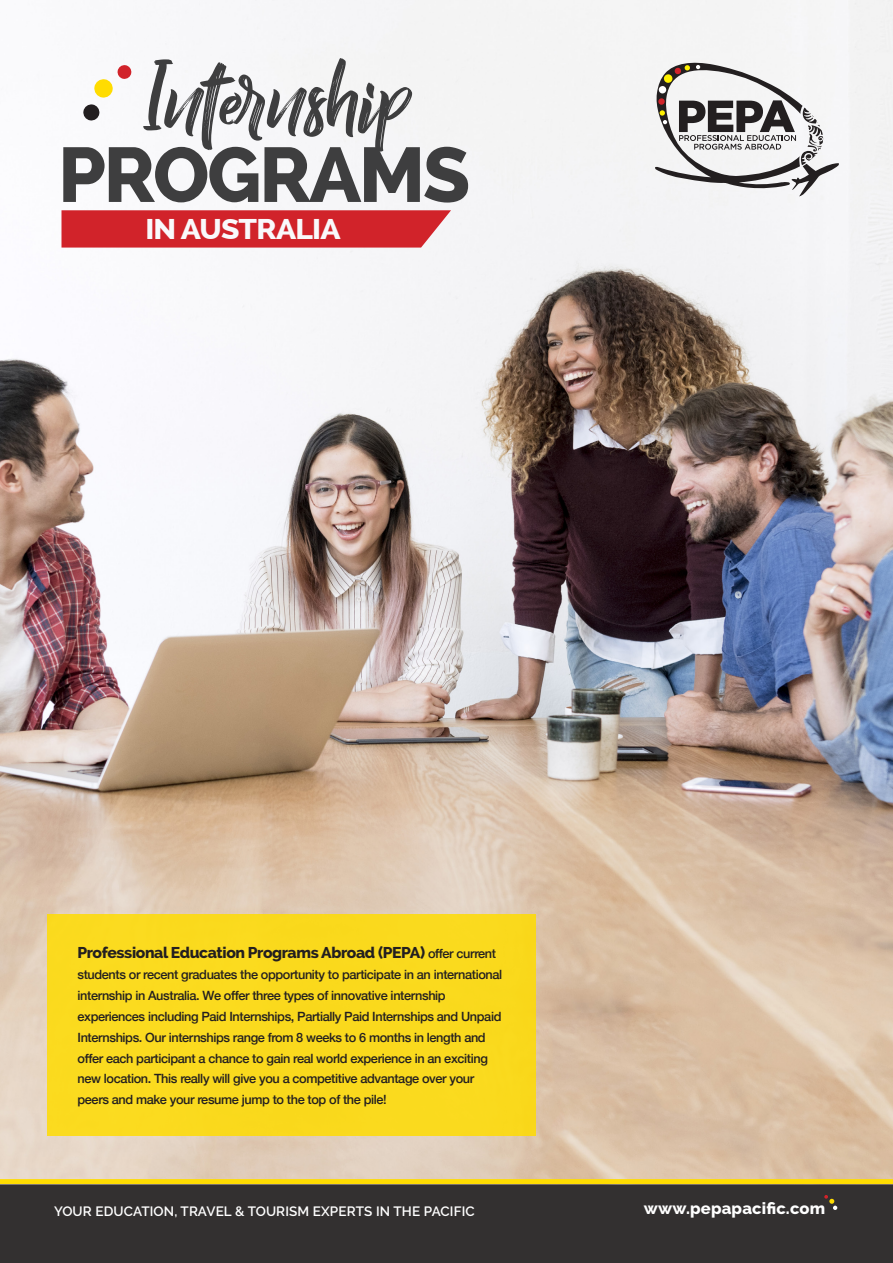
<style>
.page{position:relative;width:893px;height:1263px;background:#fff}
.page>*{position:absolute;margin:0;border:0;box-sizing:border-box;transform-origin:0 0}
.t1{font:100.2px "Billy Ohio";color:#3e3e3f}
.t2{font:800 77.1px "Raleway";letter-spacing:-.03em;color:#3e3e3f}
.t3{font:800 30.9px "Raleway";letter-spacing:-.03em;color:#231f20}
.t4{font:800 28.5px "Raleway";letter-spacing:-.025em;color:#f9f9fb;scale:1.05 1}
.t5{font:800 16.5px "Raleway";letter-spacing:.01em;color:#fff}
.t6{font:800 15.75px "Raleway";letter-spacing:-.025em;color:#231f20}
.t7{font:600 13.5px "Raleway";letter-spacing:.01em;color:#fff}
.t8{font:500 12.75px/20.9px "Helvetica Neue";letter-spacing:-.03em;color:#231f20}
.s1{font-family:"Helvetica Neue";font-weight:500;font-size:12.75px}
</style>
<div class="page">
<img style="left:0;top:0;width:893px;height:1179px">
<svg style="left:62px;top:210px;width:389px;height:38px;background:#d32e35"></svg>
<svg style="left:655px;top:39px;width:185px;height:157px"></svg>
<svg style="left:83px;top:104px;width:17px;height:17px"></svg>
<svg style="left:84px;top:58px;width:48px;height:40px"></svg>
<div style="left:47px;top:914px;width:489px;height:222px;background:#fada1e"></div>
<svg style="left:0;top:1179px;width:893px;height:5px;background:#fedb05"></svg>
<div style="left:0;top:1184px;width:893px;height:79px;background:#333030"></div>
<svg style="left:824px;top:1195px;width:13px;height:15px"></svg>
<p class="t1" style="left:144px;top:37px;width:266px">Internship</p>
<h3 class="t3" style="left:68px;top:85px;width:167px">PROGRAMS</h3>
<p class="t2" style="left:58px;top:131px;width:414px">PROGRAMS</p>
<p class="t4" style="left:145px;top:212px;width:187px">IN AUSTRALIA</p>
<p class="t6" style="left:78px;top:944px;width:420px">Professional Education Programs Abroad (PEPA) <span class="s1">offer current</span></p>
<p class="t8" style="left:78px;top:963px;width:426px">students or recent graduates the opportunity to participate in an international internship in Australia. We offer three types of innovative internship experiences including Paid Internships, Partially Paid Internships and Unpaid Internships. Our internships range from 8 weeks to 6 months in length and offer each participant a chance to gain real world experience in an exciting new location. This really will give you a competitive advantage over your peers and make your resume jump to the top of the pile!</p>
<p class="t7" style="left:54px;top:1203px;width:422px">YOUR EDUCATION, TRAVEL &amp; TOURISM EXPERTS IN THE PACIFIC</p>
<p class="t5" style="left:644px;top:1199px;width:183px">www.pepapacific.com</p>
</div>
